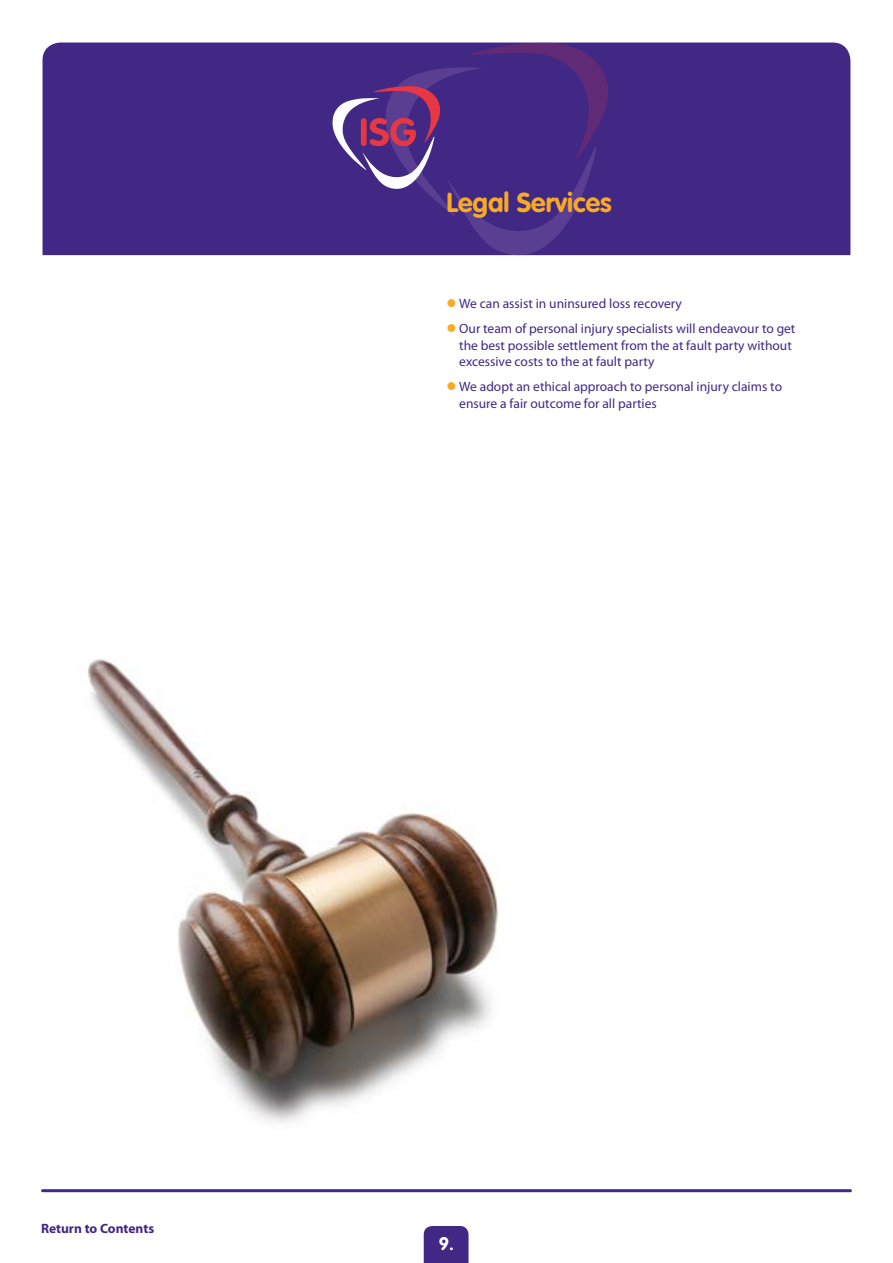
<style>
.page{position:relative;width:893px;height:1263px;background:#fff}
.page>*{position:absolute;margin:0;border:0;box-sizing:border-box;transform-origin:0 0}
.t1{font:700 27px "VAG Rounded";color:#f8aa23}
.t2{font:700 18px "VAG Rounded";color:#fff}
.t3{font:13.5px/16.5px "Myriad Pro";color:#412884}
.t4{font:700 13.5px "Myriad Pro";color:#412884}
.s1{color:#f8aa23}
</style>
<div class="page">
<div style="left:43px;top:43px;width:807px;height:212px;background:#412884"></div>
<svg style="left:332px;top:42px;width:281px;height:214px;background:#4e3086"></svg>
<img style="left:87px;top:659px;width:412px;height:464px">
<hr style="left:43px;top:1189px;width:807px;height:3px;background:#412884">
<div style="left:424px;top:1226px;width:44px;height:37px;background:#412884"></div>
<h1 class="t1" style="left:446px;top:187px;width:167px">Legal Services</h1>
<p class="t3" style="left:446px;top:296px;width:237px"><span class="s1">●</span> We can assist in uninsured loss recovery</p>
<p class="t3" style="left:459px;top:321px;width:338px;text-indent:-13px"><span class="s1">●</span> Our team of personal injury specialists will endeavour to get the best possible settlement from the at fault party without excessive costs to the at fault party</p>
<p class="t3" style="left:459px;top:379px;width:324px;text-indent:-13px"><span class="s1">●</span> We adopt an ethical approach to personal injury claims to ensure a fair outcome for all parties</p>
<p class="t4" style="left:41px;top:1221px;width:115px">Return to Contents</p>
<h2 class="t2" style="left:439px;top:1233px;width:17px">9.</h2>
</div>
